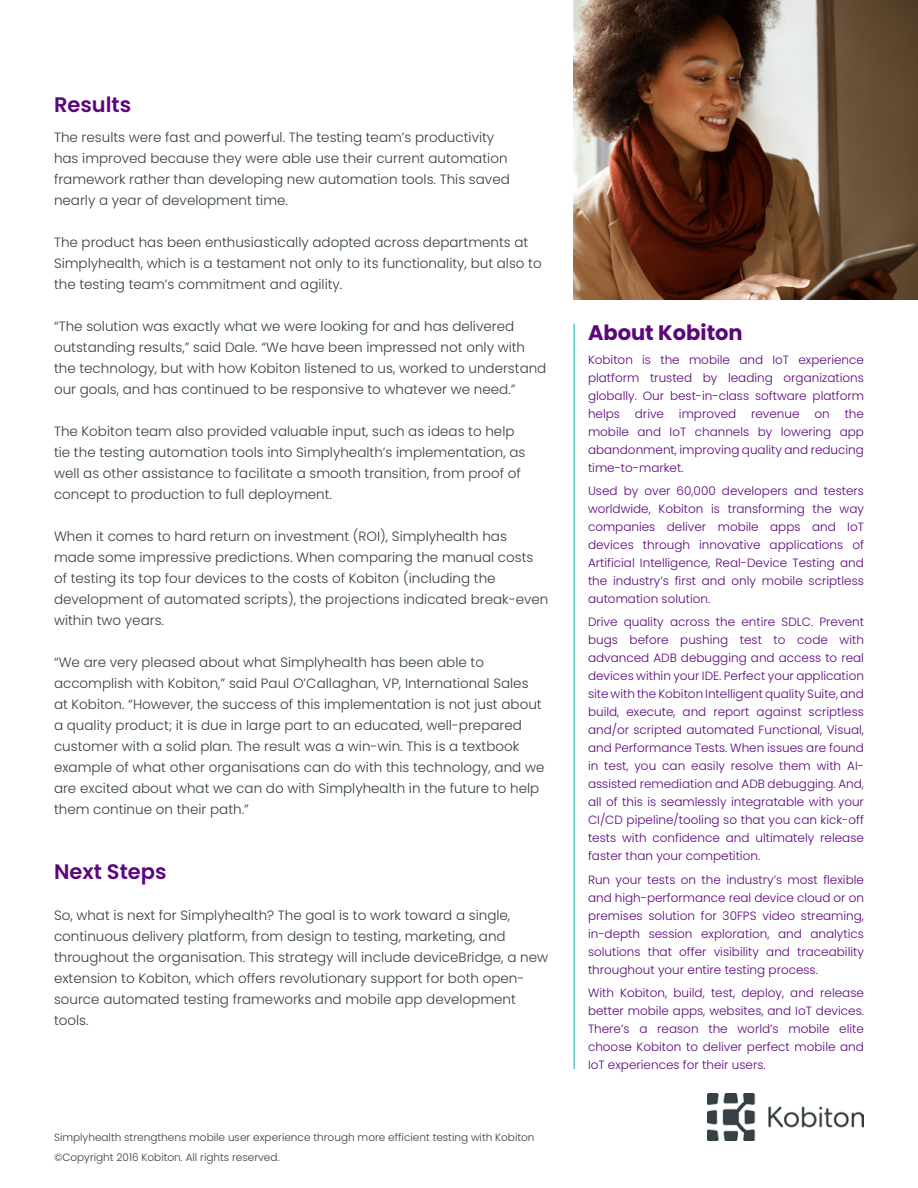
<style>
.page{position:relative;width:918px;height:1188px;background:#fff}
.page>*{position:absolute;margin:0;border:0;box-sizing:border-box;transform-origin:0 0}
.t1{font:600 21px "Poppins";color:#5c067b}
.t2{font:700 21px "Poppins";color:#5c067b}
.t3{font:300 13.5px/21px "Poppins";color:#343f44}
.t4{font:300 12px/18px "Poppins";color:#5c067b;text-align:justify}
.t5{font:300 10.5px/20.2px "Poppins";color:#343f44}
</style>
<div class="page">
<hr style="left:573px;top:323px;width:2px;height:746px;background:#5dcdca">
<img style="left:708px;top:1094px;width:155px;height:47px">
<img style="left:573px;top:0;width:345px;height:300px">
<h1 class="t1" style="left:54px;top:93px;width:79px">Results</h1>
<p class="t3" style="left:54px;top:127px;width:457px">The results were fast and powerful. The testing team’s productivity has improved because they were able use their current automation framework rather than developing new automation tools. This saved nearly a year of development time.</p>
<p class="t3" style="left:54px;top:232px;width:489px">The product has been enthusiastically adopted across departments at<br>Simplyhealth, which is a testament not only to its functionality, but also to the testing team’s commitment and agility.</p>
<p class="t3" style="left:54px;top:316px;width:494px">“The solution was exactly what we were looking for and has delivered outstanding results,” said Dale. “We have been impressed not only with the technology, but with how Kobiton listened to us, worked to understand our goals, and has continued to be responsive to whatever we need.”</p>
<p class="t3" style="left:54px;top:421px;width:473px">The Kobiton team also provided valuable input, such as ideas to help tie the testing automation tools into Simplyhealth’s implementation, as well as other assistance to facilitate a smooth transition, from proof of concept to production to full deployment.</p>
<p class="t3" style="left:54px;top:526px;width:496px">When it comes to hard return on investment (ROI), Simplyhealth has made some impressive predictions. When comparing the manual costs of testing its top four devices to the costs of Kobiton (including the development of automated scripts), the projections indicated break-even within two years.</p>
<p class="t3" style="left:54px;top:652px;width:492px">“We are very pleased about what Simplyhealth has been able to accomplish with Kobiton,” said Paul O’Callaghan, VP, International Sales at Kobiton. “However, the success of this implementation is not just about a quality product; it is due in large part to an educated, well-prepared customer with a solid plan. The result was a win-win. This is a textbook example of what other organisations can do with this technology, and we are excited about what we can do with Simplyhealth in the future to help them continue on their path.”</p>
<h1 class="t1" style="left:54px;top:859px;width:114px">Next Steps</h1>
<p class="t3" style="left:54px;top:904px;width:496px">So, what is next for Simplyhealth? The goal is to work toward a single, continuous delivery platform, from design to testing, marketing, and throughout the organisation. This strategy will include deviceBridge, a new extension to Kobiton, which offers revolutionary support for both open&shy;source automated testing frameworks and mobile app development tools.</p>
<p class="t5" style="left:54px;top:1127px;width:482px">Simplyhealth strengthens mobile user experience through more efficient testing with Kobiton ©Copyright 2016 Kobiton. All rights reserved.</p>
<h1 class="t2" style="left:588px;top:321px;width:156px">About Kobiton</h1>
<p class="t4" style="left:588px;top:350px;width:278px">Kobiton is the mobile and IoT experience platform trusted by leading organizations globally. Our best-in-class software platform helps drive improved revenue on the mobile and IoT channels by lowering app abandonment, improving quality and reducing time-to-market.</p>
<p class="t4" style="left:588px;top:482px;width:278px">Used by over 60,000 developers and testers worldwide, Kobiton is transforming the way companies deliver mobile apps and IoT devices through innovative applications of Artificial Intelligence, Real-Device Testing and the industry’s first and only mobile scriptless automation solution.</p>
<p class="t4" style="left:588px;top:613px;width:278px">Drive quality across the entire SDLC. Prevent bugs before pushing test to code with advanced ADB debugging and access to real devices within your IDE. Perfect your application site with the Kobiton Intelligent quality Suite, and build, execute, and report against scriptless and/or scripted automated Functional, Visual, and Performance Tests. When issues are found in test, you can easily resolve them with AI&shy;assisted remediation and ADB debugging. And, all of this is seamlessly integratable with your CI/CD pipeline/tooling so that you can kick-off tests with confidence and ultimately release faster than your competition.</p>
<p class="t4" style="left:588px;top:871px;width:278px">Run your tests on the industry’s most flexible and high-performance real device cloud or on premises solution for 30FPS video streaming, in-depth session exploration, and analytics solutions that offer visibility and traceability throughout your entire testing process.</p>
<p class="t4" style="left:588px;top:984px;width:278px">With Kobiton, build, test, deploy, and release better mobile apps, websites, and IoT devices.<br>There’s a reason the world’s mobile elite choose Kobiton to deliver perfect mobile and IoT experiences for their users.</p>
</div>
